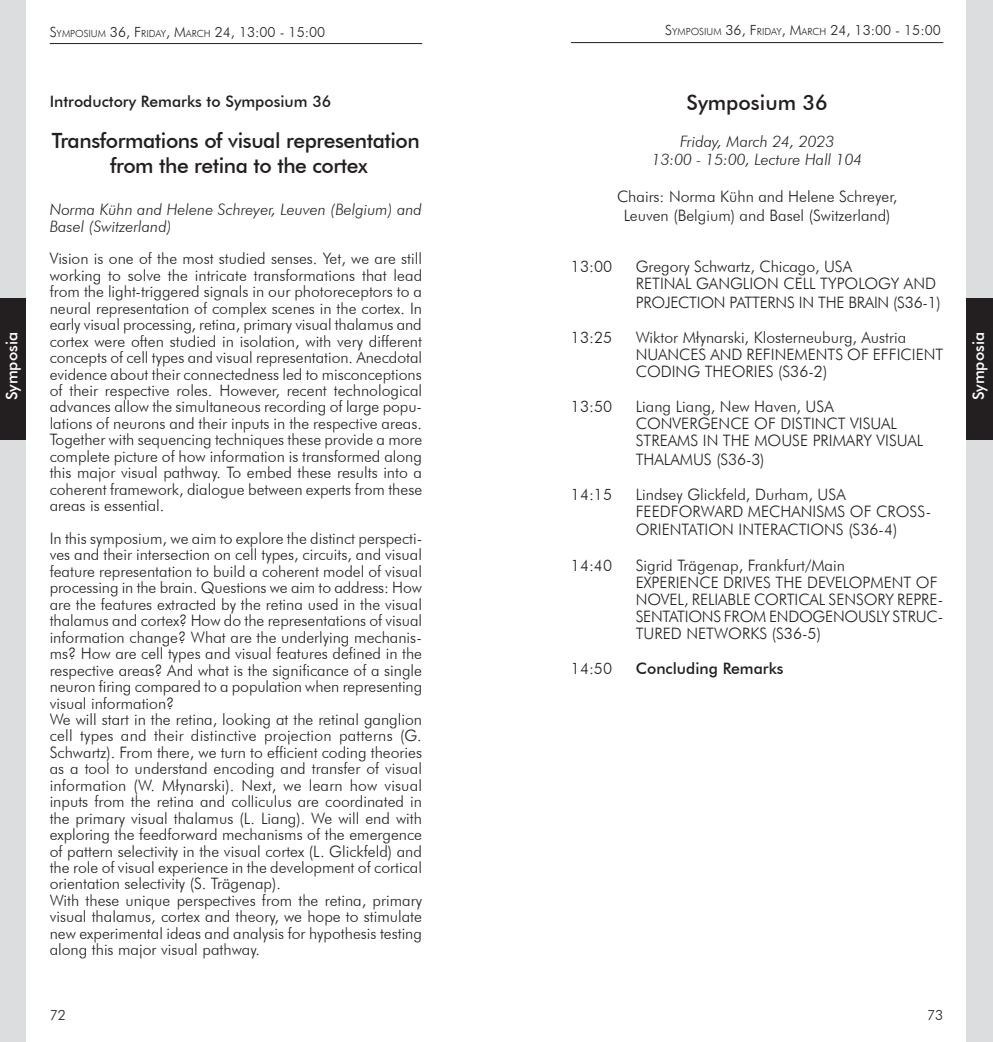
<style>
.page{position:relative;width:993px;height:1042px;background:#fff}
.page>*{position:absolute;margin:0;border:0;box-sizing:border-box;transform-origin:0 0}
.t1{font:500 21px/25.2px "Futura BT";letter-spacing:-.02em;color:#231f20;text-align:center}
.t2{font:500 21px "Futura BT";color:#231f20}
.t3{font:300 15.75px/16.4px "Futura BT";color:#231f20}
.t4{font:italic 300 15.75px/16.4px "Futura BT";color:#231f20}
.t5{font:500 15.75px "Futura BT";color:#231f20}
.t6{font:300 15.75px "Futura BT";letter-spacing:-.02em;color:#231f20}
.t7{font:500 15.75px "Futura BT";color:#fff}
.t8{font:300 14px "Futura BT";color:#231f20}
.t9{font:300 14px "Futura BT";color:#231f20}
.s1{font-size:9.8px}
</style>
<div class="page">
<hr style="left:571px;top:42px;width:372px;height:1px;background:#231f20">
<div style="left:966px;top:0;width:26px;height:1042px;background:#dcdddf"></div>
<hr style="left:50px;top:43px;width:372px;height:1px;background:#231f20">
<div style="left:0;top:0;width:26px;height:1042px;background:#dcdddf"></div>
<div style="left:0;top:298px;width:26px;height:142px;background:#231f20"></div>
<div style="left:966px;top:298px;width:26px;height:142px;background:#231f20"></div>
<p class="t7" style="left:2px;top:400px;width:70px;rotate:-90deg">Symposia</p>
<p class="t8" style="left:50px;top:24px;width:277px">S<span class="s1">YMPOSIUM</span> 36, F<span class="s1">RIDAY</span>, M<span class="s1">ARCH</span> 24, 13:00 - 15:00</p>
<p class="t5" style="left:50px;top:91px;width:283px">Introductory Remarks to Symposium 36</p>
<h1 class="t1" style="left:52px;top:128px;width:369px">Transformations of visual representation from the retina to the cortex</h1>
<p class="t4" style="left:50px;top:201px;width:374px">Norma Kühn and Helene Schreyer, Leuven (Belgium) and<br>Basel (Switzerland)</p>
<p class="t3" style="left:50px;top:250px;width:374px;text-align:justify">Vision is one of the most studied senses. Yet, we are still working to solve the intricate transformations that lead from the light-triggered signals in our photoreceptors to a neural representation of complex scenes in the cortex. In early visual processing, retina, primary visual thalamus and cortex were often studied in isolation, with very different concepts of cell types and visual representation. Anecdotal evidence about their connectedness led to misconceptions of their respective roles. However, recent technological advances allow the simultaneous recording of large popu&shy;lations of neurons and their inputs in the respective areas.<br>Together with sequencing techniques these provide a more complete picture of how information is transformed along this major visual pathway. To embed these results into a coherent framework, dialogue between experts from these areas is essential.</p>
<p class="t3" style="left:50px;top:530px;width:374px">In this symposium, we aim to explore the distinct perspecti&shy;ves and their intersection on cell types, circuits, and visual feature representation to build a coherent model of visual processing in the brain. Questions we aim to address: How are the features extracted by the retina used in the visual thalamus and cortex? How do the representations of visual information change? What are the underlying mechanis&shy;ms? How are cell types and visual features defined in the respective areas? And what is the significance of a single neuron firing compared to a population when representing visual information?<br>We will start in the retina, looking at the retinal ganglion cell types and their distinctive projection patterns (G.<br>Schwartz). From there, we turn to efficient coding theories as a tool to understand encoding and transfer of visual information (W. Młynarski). Next, we learn how visual inputs from the retina and colliculus are coordinated in the primary visual thalamus (L. Liang). We will end with exploring the feedforward mechanisms of the emergence of pattern selectivity in the visual cortex (L. Glickfeld) and the role of visual experience in the development of cortical orientation selectivity (S. Trägenap).<br>With these unique perspectives from the retina, primary visual thalamus, cortex and theory, we hope to stimulate new experimental ideas and analysis for hypothesis testing along this major visual pathway.</p>
<p class="t8" style="left:665px;top:21px;width:277px">S<span class="s1">YMPOSIUM</span> 36, F<span class="s1">RIDAY</span>, M<span class="s1">ARCH</span> 24, 13:00 - 15:00</p>
<h1 class="t2" style="left:686px;top:90px;width:143px">Symposium 36</h1>
<p class="t4" style="left:651px;top:132px;width:212px;line-height:18.4px;text-align:center">Friday, March 24, 2023<br>13:00 - 15:00, Lecture Hall 104</p>
<p class="t3" style="left:616px;top:187px;width:281px;line-height:18.4px;text-align:center">Chairs: Norma Kühn and Helene Schreyer,<br>Leuven (Belgium) and Basel (Switzerland)</p>
<p class="t3" style="left:570px;top:258px;width:43px">13:00</p>
<p class="t3" style="left:635px;top:258px;width:302px;line-height:17.7px">Gregory Schwartz, Chicago, USA<br>Retinal gan glion c ell typology an d projection patterns</p>
<p class="t6" style="left:798px;top:292px;width:143px">in th e brain (S36-1)</p>
<p class="t3" style="left:570px;top:329px;width:43px">13:25</p>
<p class="t3" style="left:635px;top:329px;width:308px;line-height:17px">Wiktor Młynarski, Klosterneuburg, Austria<br>NUANCES AND REFI NEMENTS OF EFFICIENT<br>CODI</p>
<p class="t3" style="left:675px;top:363px;width:153px">NG THEO RIES (S36-2)</p>
<p class="t3" style="left:570px;top:398px;width:260px">13:50 Liang Liang, New Haven, USA</p>
<p class="t3" style="left:635px;top:415px;width:263px">Convergence of distinct visual</p>
<p class="t3" style="left:570px;top:432px;width:25px">s</p>
<p class="t3" style="left:643px;top:432px;width:281px">treams in th e mous e primary visual</p>
<p class="t3" style="left:570px;top:451px;width:17px">thala</p>
<p class="t3" style="left:679px;top:451px;width:86px">mus (S36-3)</p>
<p class="t3" style="left:635px;top:486px;width:212px;line-height:17px;text-indent:-65px">14:15 Lindsey Glickfeld, Durham, USA<br>Feedforward mechan isms</p>
<p class="t3" style="left:635px;top:502px;width:297px;line-height:18.4px;text-indent:214px">ofcross&shy;orientation interactions (S36-4)</p>
<p class="t3" style="left:570px;top:557px;width:43px">14:40</p>
<p class="t3" style="left:635px;top:557px;width:211px">Sigrid Trägenap, Frankfurt/Main</p>
<p class="t3" style="left:570px;top:574px;width:25px">E</p>
<p class="t3" style="left:643px;top:574px;width:291px">xperience drives th e development of</p>
<p class="t3" style="left:570px;top:591px;width:27px">n</p>
<p class="t3" style="left:647px;top:591px;width:297px">ovel, reliable cortical sensory repre-</p>
<p class="t3" style="left:570px;top:608px;width:25px">s</p>
<p class="t3" style="left:643px;top:608px;width:275px">entations from en dogenously struc</p>
<p class="t3" style="left:937px;top:608px;width:7px">-</p>
<p class="t3" style="left:635px;top:625px;width:115px">tured n etworks</p>
<p class="t3" style="left:771px;top:625px;width:51px">(S36-5)</p>
<p class="t3" style="left:570px;top:660px;width:43px">14:50</p>
<p class="t5" style="left:635px;top:659px;width:149px">Concluding Remarks</p>
<p class="t9" style="left:50px;top:1007px;width:18px">72</p>
<p class="t9" style="left:926px;top:1007px;width:18px">73</p>
<p class="t7" style="left:968px;top:400px;width:70px;rotate:-90deg">Symposia</p>
</div>
